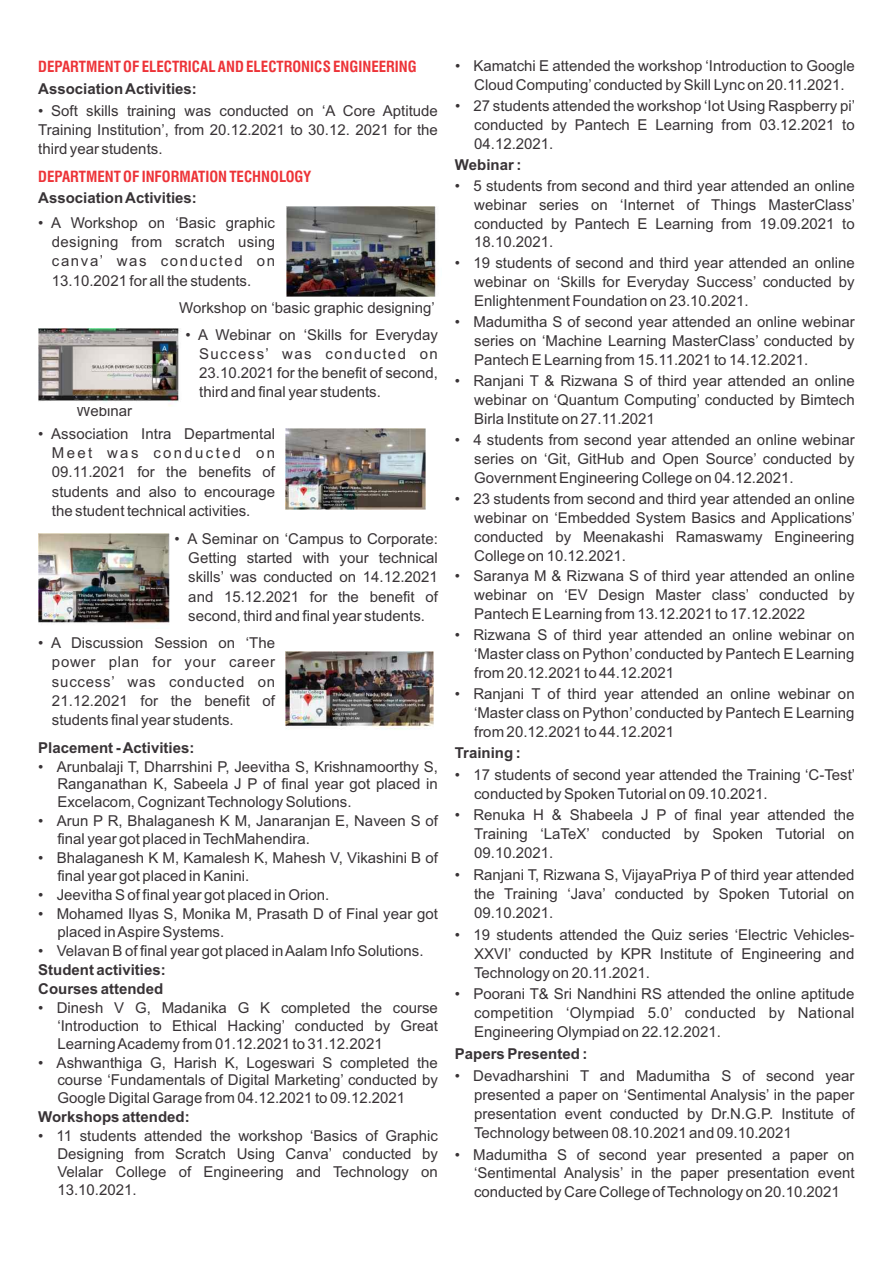
<style>
.page{position:relative;width:893px;height:1263px;background:#fff}
.page>*{position:absolute;margin:0;border:0;box-sizing:border-box;transform-origin:0 0}
.t1{font:15px/18.9px "Arial";color:#383336;text-align:justify}
.t2{font:700 15px/18.9px "Arial";color:#383336}
.t3{font:700 condensed 15px "Swiss 721 BT";color:#ed3338}
</style>
<div class="page">
<img style="left:287px;top:207px;width:150px;height:90px">
<img style="left:38px;top:328px;width:141px;height:78px">
<img style="left:285px;top:428px;width:140px;height:82px">
<img style="left:38px;top:534px;width:132px;height:90px">
<img style="left:286px;top:651px;width:147px;height:79px">
<p class="t3" style="left:38px;top:60px;width:380px">DEPARTMENT OF ELECTRICAL AND ELECTRONICS ENGINEERING</p>
<p class="t2" style="left:38px;top:81px;width:160px">Association Activities:</p>
<p class="t1" style="left:38px;top:102px;width:401px">• Soft skills training was conducted on ‘A Core Aptitude Training Institution’, from 20.12.2021 to 30.12. 2021 for the third year students.</p>
<p class="t3" style="left:38px;top:171px;width:274px">DEPARTMENT OF INFORMATION TECHNOLOGY</p>
<p class="t2" style="left:38px;top:190px;width:160px">Association Activities:</p>
<p class="t1" style="left:52px;top:214px;width:225px;text-indent:-14px">• A Workshop on ‘Basic graphic designing from scratch using canva’ was conducted on 13.10.2021 for all the students.</p>
<p class="t1" style="left:179px;top:300px;width:257px">Workshop on ‘basic graphic designing’</p>
<p class="t1" style="left:199px;top:326px;width:240px;text-indent:-14px">• A Webinar on ‘Skills for Everyday Success’ was conducted on 23.10.2021 for the benefit of second, third and final year students.</p>
<p class="t1" style="left:77px;top:403px;width:57px">Webinar</p>
<p class="t1" style="left:52px;top:425px;width:225px;text-indent:-14px">• Association Intra Departmental Meet was conducted on 09.11.2021 for the benefits of students and also to encourage the student technical activities.</p>
<p class="t1" style="left:188px;top:530px;width:251px;text-indent:-14px">• A Seminar on ‘Campus to Corporate:<br>Getting started with your technical skills’ was conducted on 14.12.2021 and 15.12.2021 for the benefit of second, third and final year students.</p>
<p class="t1" style="left:52px;top:635px;width:225px;text-indent:-14px">• A Discussion Session on ‘The power plan for your career success’ was conducted on 21.12.2021 for the benefit of students final year students.</p>
<p class="t2" style="left:38px;top:739px;width:158px">Placement - Activities:</p>
<p class="t1" style="left:57px;top:759px;width:382px;line-height:18px;text-indent:-19px">• Arunbalaji T, Dharrshini P, Jeevitha S, Krishnamoorthy S, Ranganathan K, Sabeela J P of final year got placed in Excelacom, Cognizant Technology Solutions.</p>
<p class="t1" style="left:57px;top:813px;width:382px;line-height:18px;text-indent:-19px">• Arun P R, Bhalaganesh K M, Janaranjan E, Naveen S of final year got placed in TechMahendira.</p>
<p class="t1" style="left:57px;top:850px;width:382px;line-height:18px;text-indent:-19px">• Bhalaganesh K M, Kamalesh K, Mahesh V, Vikashini B of final year got placed in Kanini.</p>
<p class="t1" style="left:38px;top:887px;width:293px">• Jeevitha S of final year got placed in Orion.</p>
<p class="t1" style="left:57px;top:906px;width:382px;line-height:18px;text-indent:-19px">• Mohamed Ilyas S, Monika M, Prasath D of Final year got placed in Aspire Systems.</p>
<p class="t1" style="left:38px;top:942px;width:387px">• Velavan B of final year got placed in Aalam Info Solutions.</p>
<p class="t2" style="left:38px;top:961px;width:129px">Student activities:<br>Courses attended</p>
<p class="t1" style="left:57px;top:1000px;width:382px;line-height:18px;text-indent:-19px">• Dinesh V G, Madanika G K completed the course ‘Introduction to Ethical Hacking’ conducted by Great Learning Academy from 01.12.2021 to 31.12.2021</p>
<p class="t1" style="left:57px;top:1054px;width:382px;line-height:18px;text-indent:-19px">• Ashwanthiga G, Harish K, Logeswari S completed the course ‘Fundamentals of Digital Marketing’ conducted by Google Digital Garage from 04.12.2021 to 09.12.2021</p>
<p class="t2" style="left:38px;top:1109px;width:153px">Workshops attended:</p>
<p class="t1" style="left:57px;top:1128px;width:382px;line-height:18px;text-indent:-19px">• 11 students attended the workshop ‘Basics of Graphic Designing from Scratch Using Canva’ conducted by Velalar College of Engineering and Technology on 13.10.2021.</p>
<p class="t1" style="left:474px;top:58px;width:382px;text-indent:-19px">• Kamatchi E attended the workshop ‘Introduction to Google<br>Cloud Computing’ conducted by Skill Lync on 20.11.2021.</p>
<p class="t1" style="left:474px;top:98px;width:383px;text-indent:-19px">• 27 students attended the workshop ‘Iot Using Raspberry pi’ conducted by Pantech E Learning from 03.12.2021 to 04.12.2021.</p>
<p class="t2" style="left:455px;top:156px;width:68px">Webinar :</p>
<p class="t1" style="left:474px;top:177px;width:383px;text-indent:-19px">• 5 students from second and third year attended an online webinar series on ‘Internet of Things MasterClass’ conducted by Pantech E Learning from 19.09.2021 to 18.10.2021.</p>
<p class="t1" style="left:474px;top:255px;width:382px;text-indent:-19px">• 19 students of second and third year attended an online webinar on ‘Skills for Everyday Success’ conducted by Enlightenment Foundation on 23.10.2021.</p>
<p class="t1" style="left:474px;top:314px;width:382px;text-indent:-19px">• Madumitha S of second year attended an online webinar series on ‘Machine Learning MasterClass’ conducted by Pantech E Learning from 15.11.2021 to 14.12.2021.</p>
<p class="t1" style="left:474px;top:373px;width:382px;text-indent:-19px">• Ranjani T &amp; Rizwana S of third year attended an online webinar on ‘Quantum Computing’ conducted by Bimtech Birla Institute on 27.11.2021</p>
<p class="t1" style="left:474px;top:431px;width:382px;text-indent:-19px">• 4 students from second year attended an online webinar series on ‘Git, GitHub and Open Source’ conducted by Government Engineering College on 04.12.2021.</p>
<p class="t1" style="left:474px;top:490px;width:383px;text-indent:-19px">• 23 students from second and third year attended an online webinar on ‘Embedded System Basics and Applications’ conducted by Meenakashi Ramaswamy Engineering College on 10.12.2021.</p>
<p class="t1" style="left:474px;top:568px;width:382px;text-indent:-19px">• Saranya M &amp; Rizwana S of third year attended an online webinar on ‘EV Design Master class’ conducted by Pantech E Learning from 13.12.2021 to 17.12.2022</p>
<p class="t1" style="left:474px;top:627px;width:382px;text-indent:-19px">• Rizwana S of third year attended an online webinar on ‘Master class on Python’ conducted by Pantech E Learning from 20.12.2021 to 44.12.2021</p>
<p class="t1" style="left:474px;top:686px;width:382px;text-indent:-19px">• Ranjani T of third year attended an online webinar on ‘Master class on Python’ conducted by Pantech E Learning from 20.12.2021 to 44.12.2021</p>
<p class="t2" style="left:455px;top:745px;width:67px">Training :</p>
<p class="t1" style="left:474px;top:766px;width:383px;text-indent:-19px">• 17 students of second year attended the Training ‘C-Test’ conducted by Spoken Tutorial on 09.10.2021.</p>
<p class="t1" style="left:474px;top:807px;width:382px;text-indent:-19px">• Renuka H &amp; Shabeela J P of final year attended the Training ‘LaTeX’ conducted by Spoken Tutorial on 09.10.2021.</p>
<p class="t1" style="left:474px;top:867px;width:382px;text-indent:-19px">• Ranjani T, Rizwana S, VijayaPriya P of third year attended the Training ‘Java’ conducted by Spoken Tutorial on 09.10.2021.</p>
<p class="t1" style="left:474px;top:926px;width:382px;text-indent:-19px">• 19 students attended the Quiz series ‘Electric Vehicles-XXVI’ conducted by KPR Institute of Engineering and Technology on 20.11.2021.</p>
<p class="t1" style="left:474px;top:986px;width:382px;text-indent:-19px">• Poorani T&amp; Sri Nandhini RS attended the online aptitude competition ‘Olympiad 5.0’ conducted by National Engineering Olympiad on 22.12.2021.</p>
<p class="t2" style="left:455px;top:1046px;width:134px">Papers Presented :</p>
<p class="t1" style="left:474px;top:1067px;width:382px;text-indent:-19px">• Devadharshini T and Madumitha S of second year presented a paper on ‘Sentimental Analysis’ in the paper presentation event conducted by Dr.N.G.P. Institute of Technology between 08.10.2021 and 09.10.2021</p>
<p class="t1" style="left:474px;top:1146px;width:382px;text-indent:-19px">• Madumitha S of second year presented a paper on ‘Sentimental Analysis’ in the paper presentation event conducted by Care College of Technology on 20.10.2021</p>
</div>
